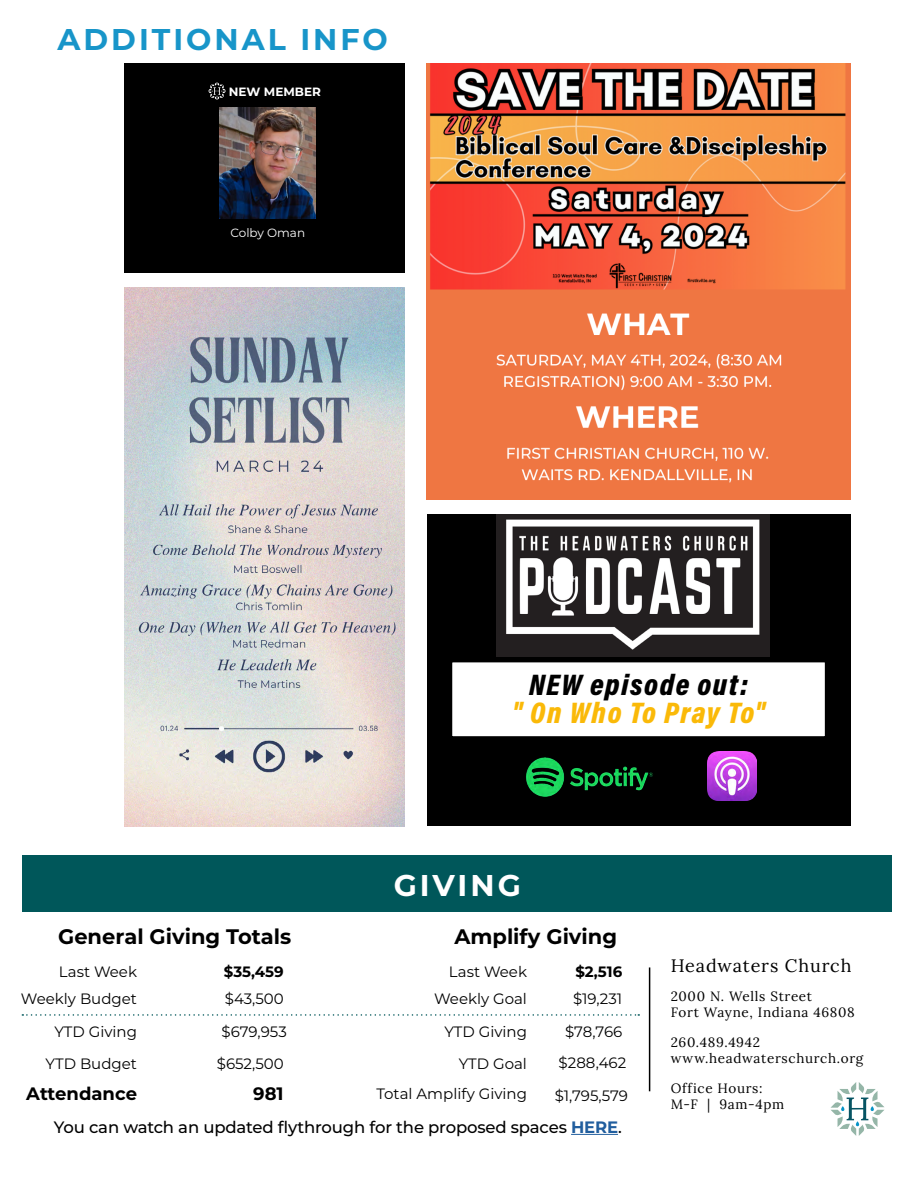
<style>
.page{position:relative;width:918px;height:1188px;background:#fff}
.page>*{position:absolute;margin:0;border:0;box-sizing:border-box;transform-origin:0 0}
.t1{font:700 30px "Montserrat";letter-spacing:.1em;color:#1895c9}
.t2{font:30px "Acumin Variable Concept";letter-spacing:.045em;color:#fab908}
.t3{font:30px "Acumin Variable Concept";letter-spacing:.055em;color:#000}
.t4{font:700 30px "Montserrat";letter-spacing:.1em;color:#fff}
.t5{font:700 21px "Montserrat";color:#000}
.t6{font:18px "Lora";letter-spacing:.05em;color:#000}
.t7{font:700 18px "Montserrat";color:#000}
.t8{font:500 16.5px "Montserrat";letter-spacing:-.01em;color:#000}
.t9{font:15px/32.4px "Montserrat";color:#000}
.t10{font:700 15px "Montserrat";color:#000}
.t11{font:13.5px/16.2px "Lora";letter-spacing:.05em;color:#000}
.t12{font:700 12px "Montserrat";color:#fff}
.t13{font:12px "Montserrat";color:#fff}
.s1{color:#fff}
.s2{font-weight:700;color:#215e9e}
</style>
<div class="page">
<hr style="left:571px;top:1134px;width:47px;height:1px;background:#215e9e">
<hr style="left:649px;top:967px;width:1px;height:124px;background:#000">
<svg style="left:831px;top:1082px;width:53px;height:54px"></svg>
<div style="left:22px;top:855px;width:870px;height:56px;background:#00575a"></div>
<svg style="left:22px;top:1014px;width:617px;height:2px"></svg>
<div style="left:124px;top:63px;width:281px;height:210px;background:#000"></div>
<img style="left:209px;top:83px;width:16px;height:17px">
<img style="left:220px;top:108px;width:96px;height:110px">
<img style="left:124px;top:288px;width:281px;height:538px">
<img style="left:427px;top:63px;width:423px;height:437px">
<div style="left:427px;top:514px;width:423px;height:312px;background:#000"></div>
<img style="left:707px;top:751px;width:49px;height:49px">
<img style="left:526px;top:758px;width:127px;height:38px">
<div style="left:448px;top:658px;width:381px;height:83px;background:#fff"></div>
<div style="left:443px;top:653px;width:391px;height:92px;border:9px solid #000"></div>
<img style="left:497px;top:514px;width:272px;height:143px">
<h1 class="t1" style="left:57px;top:18px;width:357px">ADDITIONAL INFO<span class="s1">P</span></h1>
<p class="t12" style="left:229px;top:83px;width:94px">NEW MEMBER</p>
<p class="t13" style="left:230px;top:225px;width:76px">Colby Oman</p>
<h1 class="t3" style="left:529px;top:664px;width:220px">NEW episode out:</h1>
<h1 class="t2" style="left:512px;top:692px;width:254px">" On Who To Pray To"</h1>
<h1 class="t4" style="left:394px;top:863px;width:128px">GIVING</h1>
<h2 class="t5" style="left:58px;top:921px;width:235px">General Giving Totals</h2>
<h2 class="t5" style="left:454px;top:921px;width:164px">Amplify Giving</h2>
<p class="t9" style="left:59px;top:955px;width:80px">Last Week</p>
<p class="t10" style="left:224px;top:960px;width:61px">$35,459</p>
<p class="t9" style="left:449px;top:955px;width:80px">Last Week</p>
<p class="t10" style="left:575px;top:960px;width:48px">$2,516</p>
<p class="t9" style="left:21px;top:982px;width:118px">Weekly Budget</p>
<p class="t9" style="left:225px;top:982px;width:61px">$43,500</p>
<p class="t9" style="left:434px;top:982px;width:94px">Weekly Goal</p>
<p class="t9" style="left:573px;top:982px;width:51px">$19,231</p>
<p class="t9" style="left:54px;top:1015px;width:84px">YTD Giving</p>
<p class="t9" style="left:444px;top:1015px;width:84px">YTD Giving</p>
<p class="t9" style="left:565px;top:1015px;width:59px">$78,766</p>
<p class="t9" style="left:46px;top:1047px;width:93px">YTD Budget</p>
<p class="t9" style="left:217px;top:1047px;width:68px">$652,500</p>
<p class="t9" style="left:459px;top:1047px;width:70px">YTD Goal</p>
<p class="t7" style="left:26px;top:1081px;width:112px">Attendance</p>
<p class="t7" style="left:253px;top:1081px;width:32px">981</p>
<p class="t9" style="left:376px;top:1077px;width:152px">Total Amplify Giving</p>
<p class="t8" style="left:54px;top:1115px;width:569px">You can watch an updated flythrough for the proposed spaces <span class="s2">HERE</span>.</p>
<p class="t9" style="left:222px;top:1015px;width:67px">$679,953</p>
<p class="t9" style="left:555px;top:1046px;width:75px">$288,462 $1,795,579</p>
<p class="t6" style="left:671px;top:951px;width:182px">Headwaters Church</p>
<p class="t11" style="left:671px;top:987px;width:186px">2000 N. Wells Street<br>Fort Wayne, Indiana 46808</p>
<p class="t11" style="left:671px;top:1033px;width:194px">260.489.4942 www.headwaterschurch.org</p>
<p class="t11" style="left:671px;top:1079px;width:115px">Office Hours:<br>M-F | 9am-4pm</p>
</div>
